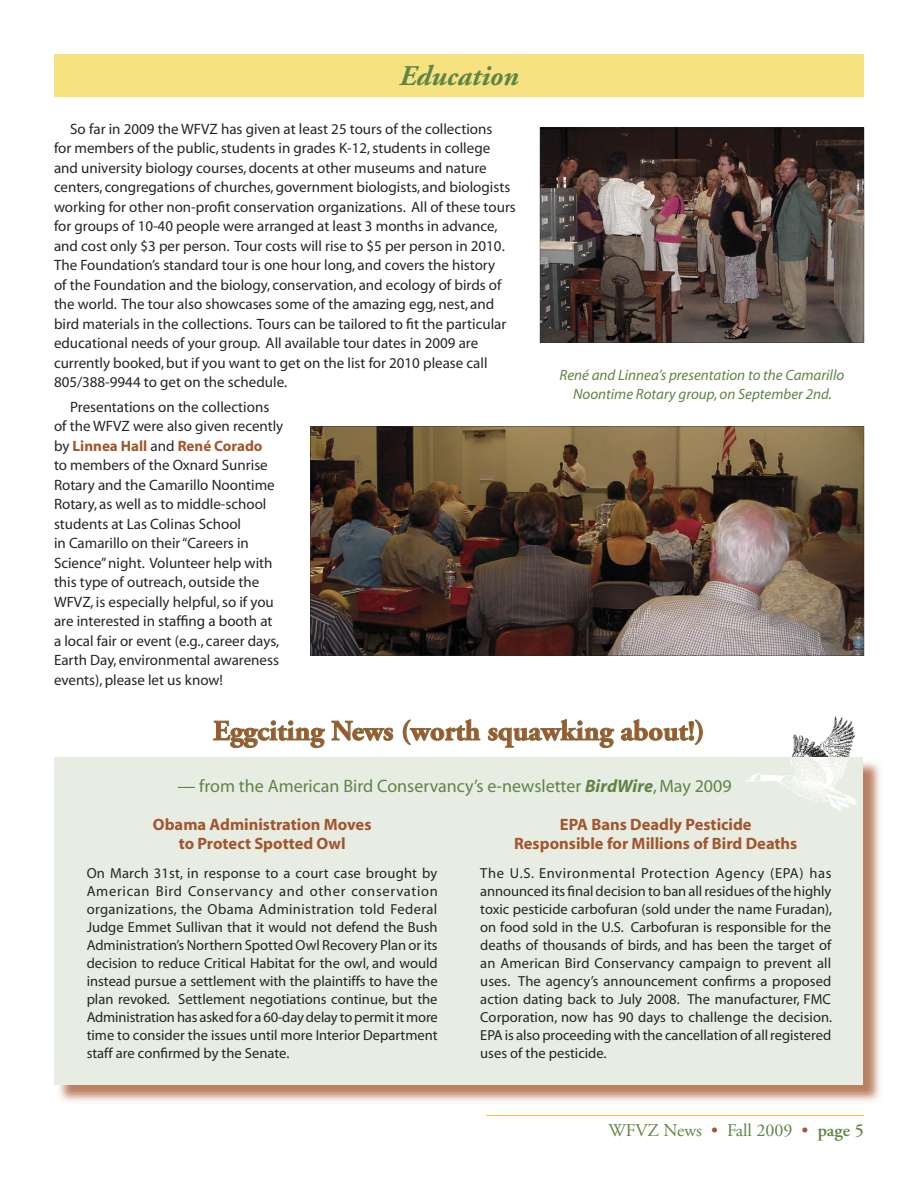
<style>
.page{position:relative;width:918px;height:1188px;background:#fff}
.page>*{position:absolute;margin:0;border:0;box-sizing:border-box;transform-origin:0 0}
.t1{font:700 28.5px "Adobe Garamond";color:#a2562e}
.t2{font:italic 700 28.5px "Adobe Garamond";color:#5f8445}
.t3{font:18px "Myriad";color:#5f8445}
.t4{font:18px "Adobe Garamond";color:#5f8445}
.t5{font:700 16.5px/19.5px "Myriad";color:#a2562e;text-align:center}
.t6{font:15px/19.5px "Myriad";color:#272425}
.t7{font:italic 15px/19.5px "Myriad";color:#5f8445;text-align:center}
.t8{font:14.55px/18px "Myriad";color:#272425;text-align:justify}
.s1{font-weight:700;color:#a2562e}
.s2{font-weight:700;font-style:italic}
.s3{color:#a2562e}
.s4{font-weight:600}
</style>
<div class="page">
<img style="left:59px;top:762px;width:821px;height:340px">
<div style="left:55px;top:757px;width:808px;height:328px;background:#e7ede3"></div>
<div style="left:54px;top:54px;width:810px;height:43px;background:#f6e281"></div>
<img style="left:310px;top:426px;width:554px;height:230px">
<img style="left:540px;top:127px;width:324px;height:216px">
<hr style="left:486px;top:1115px;width:378px;height:1px;background:#ecc633">
<img style="left:791px;top:716px;width:64px;height:41px">
<svg style="left:213px;top:720px;width:112px;height:28px"></svg>
<svg style="left:331px;top:720px;width:63px;height:21px"></svg>
<svg style="left:403px;top:719px;width:77px;height:26px"></svg>
<svg style="left:488px;top:719px;width:127px;height:29px"></svg>
<svg style="left:621px;top:719px;width:82px;height:26px"></svg>
<img style="left:745px;top:757px;width:112px;height:53px">
<h1 class="t2" style="left:399px;top:61px;width:121px">Education</h1>
<p class="t6" style="left:54px;top:119px;width:463px;text-indent:16px">So far in 2009 the WFVZ has given at least 25 tours of the collections<br>for members of the public, students in grades K-12, students in college and university biology courses, docents at other museums and nature centers, congregations of churches, government biologists, and biologists working for other non-profit conservation organizations. All of these tours for groups of 10-40 people were arranged at least 3 months in advance, and cost only $3 per person. Tour costs will rise to $5 per person in 2010.<br>The Foundation’s standard tour is one hour long, and covers the history<br>of the Foundation and the biology, conservation, and ecology of birds of the world. The tour also showcases some of the amazing egg, nest, and bird materials in the collections. Tours can be tailored to fit the particular educational needs of your group. All available tour dates in 2009 are currently booked, but if you want to get on the list for 2010 please call 805/388-9944 to get on the schedule.</p>
<p class="t6" style="left:54px;top:398px;width:231px;text-indent:16px">Presentations on the collections of the WFVZ were also given recently by <span class="s1">Linnea Hall</span> and <span class="s1">René Corado<br></span>to members of the Oxnard Sunrise Rotary and the Camarillo Noontime Rotary, as well as to middle-school students at Las Colinas School<br>in Camarillo on their “Careers in Science” night. Volunteer help with this type of outreach, outside the WFVZ, is especially helpful, so if you are interested in staffing a booth at a local fair or event (e.g., career days, Earth Day, environmental awareness events), please let us know!</p>
<p class="t7" style="left:560px;top:366px;width:286px">René and Linnea’s presentation to the Camarillo<br>Noontime Rotary group, on September 2nd.</p>
<h1 class="t1" style="left:213px;top:715px;width:493px">Eggciting News (worth squawking about!)</h1>
<p class="t3" style="left:177px;top:777px;width:556px">— from the American Bird Conservancy’s e-newsletter <span class="s2">BirdWire</span>, May 2009</p>
<p class="t5" style="left:153px;top:815px;width:220px">Obama Administration Moves to Protect Spotted Owl</p>
<p class="t8" style="left:87px;top:865px;width:353px">On March 31st, in response to a court case brought by American Bird Conservancy and other conservation organizations, the Obama Administration told Federal Judge Emmet Sullivan that it would not defend the Bush Administration’s Northern Spotted Owl Recovery Plan or its decision to reduce Critical Habitat for the owl, and would instead pursue a settlement with the plaintiffs to have the plan revoked. Settlement negotiations continue, but the Administration has asked for a 60-day delay to permit it more time to consider the issues until more Interior Department staff are confirmed by the Senate.</p>
<p class="t5" style="left:514px;top:815px;width:285px">EPA Bans Deadly Pesticide<br>Responsible for Millions of Bird Deaths</p>
<p class="t8" style="left:480px;top:865px;width:354px">The U.S. Environmental Protection Agency (EPA) has announced its final decision to ban all residues of the highly toxic pesticide carbofuran (sold under the name Furadan), on food sold in the U.S. Carbofuran is responsible for the deaths of thousands of birds, and has been the target of an American Bird Conservancy campaign to prevent all uses. The agency’s announcement confirms a proposed action dating back to July 2008. The manufacturer, FMC Corporation, now has 90 days to challenge the decision.<br>EPA is also proceeding with the cancellation of all registered uses of the pesticide.</p>
<p class="t4" style="left:608px;top:1121px;width:257px">WFVZ News <span class="s3">•</span> Fall 2009 <span class="s3">•</span> <span class="s4">page 5</span></p>
</div>
